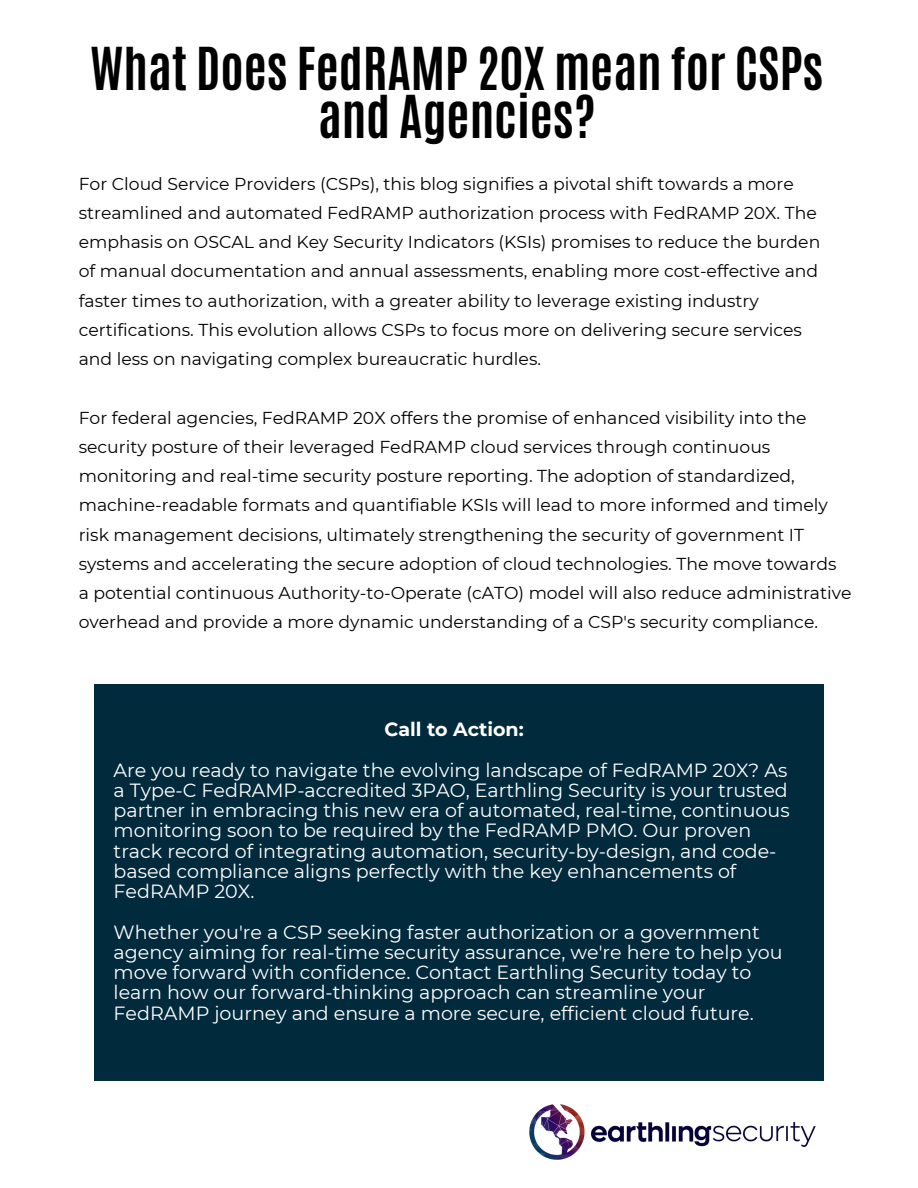
<style>
.page{position:relative;width:918px;height:1188px;background:#fff}
.page>*{position:absolute;margin:0;border:0;box-sizing:border-box;transform-origin:0 0}
.t1{font:700 49.35px/48.3px "Antonio";color:#000;text-align:center}
.t2{font:19.05px/20.2px "Montserrat";color:#fff}
.t3{font:700 19.05px "Montserrat";color:#fff}
.t4{font:17.25px "Montserrat";color:#000}
</style>
<div class="page">
<div style="left:94px;top:684px;width:730px;height:397px;background:#022a3d"></div>
<img style="left:529px;top:1104px;width:287px;height:56px">
<p class="t1" style="left:90px;top:45px;width:735px">What Does FedRAMP 20X mean for CSPs and Agencies?</p>
<h1 class="t4" style="left:79px;top:173px;width:717px">For Cloud Service Providers (CSPs), this blog signifies a pivotal shift towards a more</h1>
<p class="t4" style="left:79px;top:202px;width:740px">streamlined and automated FedRAMP authorization process with FedRAMP 20X. The</p>
<p class="t4" style="left:79px;top:231px;width:743px">emphasis on OSCAL and Key Security Indicators (KSIs) promises to reduce the burden</p>
<p class="t4" style="left:79px;top:261px;width:741px">of manual documentation and annual assessments, enabling more cost-effective and</p>
<p class="t4" style="left:79px;top:290px;width:682px">faster times to authorization, with a greater ability to leverage existing industry</p>
<p class="t4" style="left:79px;top:319px;width:725px">certifications. This evolution allows CSPs to focus more on delivering secure services</p>
<p class="t4" style="left:79px;top:348px;width:464px">and less on navigating complex bureaucratic hurdles.</p>
<p class="t4" style="left:79px;top:407px;width:729px">For federal agencies, FedRAMP 20X offers the promise of enhanced visibility into the</p>
<p class="t4" style="left:79px;top:436px;width:693px">security posture of their leveraged FedRAMP cloud services through continuous</p>
<p class="t4" style="left:79px;top:465px;width:718px">monitoring and real-time security posture reporting. The adoption of standardized,</p>
<p class="t4" style="left:79px;top:495px;width:751px">machine-readable formats and quantifiable KSIs will lead to more informed and timely</p>
<p class="t4" style="left:79px;top:524px;width:727px">risk management decisions, ultimately strengthening the security of government IT</p>
<p class="t4" style="left:79px;top:553px;width:759px">systems and accelerating the secure adoption of cloud technologies. The move towards</p>
<p class="t4" style="left:79px;top:582px;width:774px">a potential continuous Authority-to-Operate (cATO) model will also reduce administrative</p>
<p class="t4" style="left:79px;top:612px;width:741px">overhead and provide a more dynamic understanding of a CSP's security compliance.</p>
<h2 class="t3" style="left:384px;top:718px;width:141px">Call to Action:</h2>
<p class="t2" style="left:114px;top:760px;width:675px">Are you ready to navigate the evolving landscape of FedRAMP 20X? As</p>
<p class="t2" style="left:114px;top:780px;width:678px">a Type-C FedRAMP-accredited 3PAO, Earthling Security is your trusted partner in embracing this new era of automated, real-time, continuous monitoring soon to be required by the FedRAMP PMO. Our proven track record of integrating automation, security-by-design, and code&shy;based compliance aligns perfectly with the key enhancements of FedRAMP 20X.</p>
<p class="t2" style="left:114px;top:922px;width:670px">Whether you're a CSP seeking faster authorization or a government agency aiming for real-time security assurance, we're here to help you move forward with confidence. Contact Earthling Security today to learn how our forward-thinking approach can streamline your FedRAMP journey and ensure a more secure, efficient cloud future.</p>
</div>
